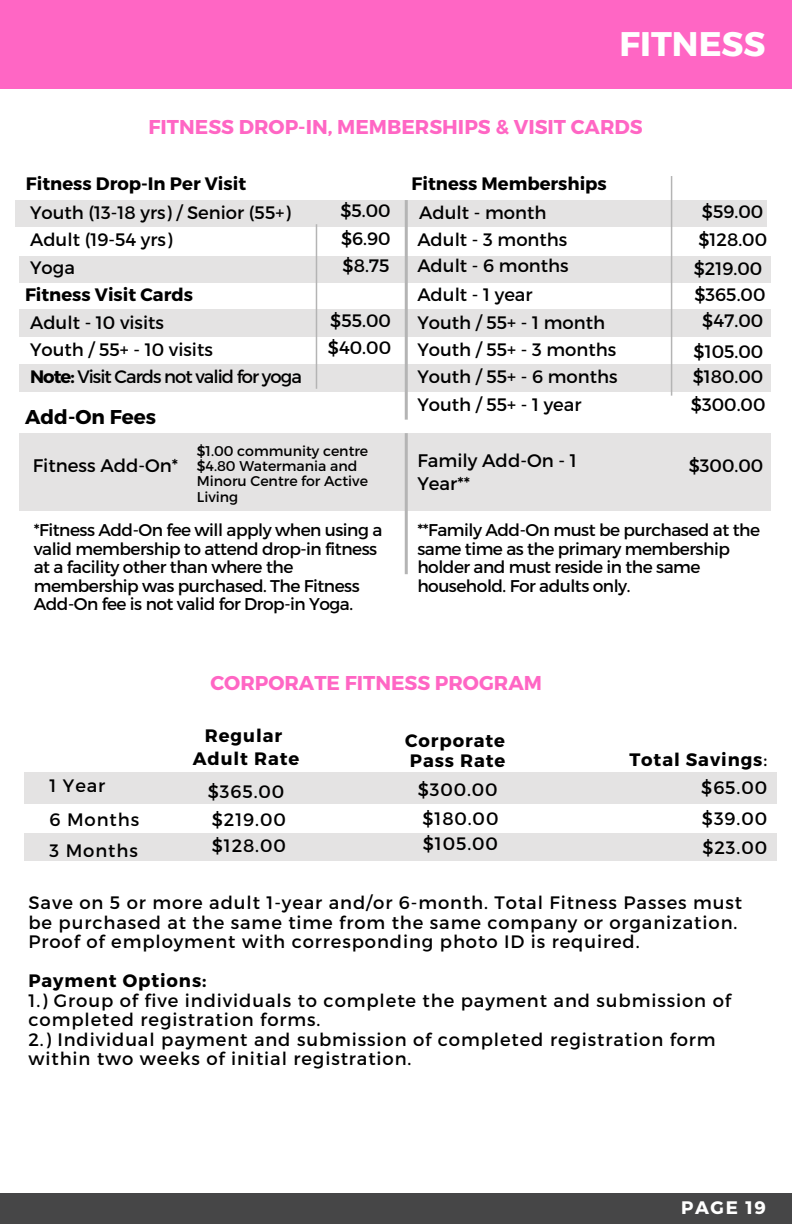
<style>
.page{position:relative;width:792px;height:1224px;background:#fff}
.page>*{position:absolute;margin:0;border:0;box-sizing:border-box;transform-origin:0 0}
.t1{font:34px "Kief Montaser Bold";color:#fff}
.t2{font:700 20px "Montserrat";color:#ff66c4}
.t3{font:700 20px "Montserrat";color:#000}
.t4{font:18.2px/22.8px "Montserrat";color:#000}
.t5{font:700 18.2px "Montserrat";letter-spacing:.09em;color:#fff}
.t6{font:18px/19.6px "Montserrat";letter-spacing:.05em;color:#000}
.t7{font:18px "Montserrat";color:#000}
.t8{font:700 18px/22.4px "Montserrat";letter-spacing:.05em;color:#000;text-align:center}
.t9{font:700 18px "Montserrat";color:#000}
.t10{font:18px "Montserrat";letter-spacing:-.055em;color:#000}
.t11{font:17px/18.4px "Montserrat";letter-spacing:-.03em;color:#000}
.t12{font:14.2px/15.4px "Montserrat";color:#000}
.s1{font-weight:700}
.s2{font-weight:400}
</style>
<div class="page">
<div style="left:15px;top:200px;width:752px;height:26px;background:#e4e3e3"></div>
<div style="left:19px;top:256px;width:752px;height:26px;background:#e4e3e3"></div>
<div style="left:19px;top:310px;width:752px;height:27px;background:#e4e3e3"></div>
<div style="left:19px;top:364px;width:752px;height:28px;background:#e4e3e3"></div>
<div style="left:19px;top:433px;width:752px;height:78px;background:#e4e3e3"></div>
<hr style="left:405px;top:200px;width:3px;height:220px;background:#b4b4b4">
<hr style="left:316px;top:224px;width:1px;height:165px;background:#b4b4b4">
<hr style="left:671px;top:176px;width:1px;height:220px;background:#b4b4b4">
<hr style="left:405px;top:433px;width:3px;height:141px;background:#b4b4b4">
<div style="left:0;top:0;width:792px;height:89px;background:#ff66c4"></div>
<div style="left:24px;top:772px;width:752px;height:89px;background:#e4e3e3"></div>
<div style="left:24px;top:805px;width:753px;height:28px;background:#fff"></div>
<div style="left:0;top:1193px;width:792px;height:31px;background:#464647"></div>
<h5 class="t1" style="left:620px;top:23px;width:147px">FITNESS</h5>
<p class="t2" style="left:149px;top:114px;width:496px">FITNESS DROP-IN, MEMBERSHIPS &amp; VISIT CARDS</p>
<p class="t9" style="left:26px;top:172px;width:222px">Fitness Drop-In Per Visit</p>
<h2 class="t9" style="left:412px;top:172px;width:197px">Fitness Memberships</h2>
<p class="t7" style="left:30px;top:201px;width:262px">Youth (13-18 yrs) / Senior (55+)</p>
<p class="t6" style="left:340px;top:200px;width:52px">$5.00</p>
<p class="t7" style="left:30px;top:228px;width:144px">Adult (19-54 yrs)</p>
<p class="t6" style="left:341px;top:228px;width:51px">$6.90</p>
<p class="t6" style="left:30px;top:257px;width:46px">Yoga</p>
<p class="t7" style="left:30px;top:310px;width:135px">Adult - 10 visits</p>
<p class="t7" style="left:30px;top:338px;width:184px">Youth / 55+ - 10 visits</p>
<p class="t7" style="left:419px;top:201px;width:129px">Adult - month</p>
<p class="t7" style="left:417px;top:228px;width:151px">Adult - 3 months</p>
<p class="t7" style="left:417px;top:254px;width:153px">Adult - 6 months</p>
<p class="t6" style="left:343px;top:255px;width:49px">$8.75</p>
<p class="t9" style="left:25px;top:282px;width:169px">Fitness Visit Cards</p>
<p class="t7" style="left:417px;top:283px;width:117px">Adult - 1 year</p>
<h6 class="t7" style="left:417px;top:310px;width:189px">Youth / 55+ - 1 month</h6>
<p class="t7" style="left:417px;top:338px;width:200px">Youth / 55+ - 3 months</p>
<p class="t7" style="left:417px;top:365px;width:202px">Youth / 55+ - 6 months</p>
<p class="t7" style="left:417px;top:393px;width:166px">Youth / 55+ - 1 year</p>
<p class="t6" style="left:330px;top:310px;width:62px">$55.00</p>
<p class="t6" style="left:328px;top:337px;width:65px">$40.00</p>
<p class="t10" style="left:30px;top:365px;width:273px"><span class="s1">Note:</span> Visit Cards not valid for yoga</p>
<h4 class="t3" style="left:25px;top:404px;width:132px">Add-On Fees</h4>
<p class="t4" style="left:33px;top:453px;width:147px">Fitness Add-On*</p>
<p class="t12" style="left:197px;top:442px;width:173px">$1.00 community centre</p>
<p class="t12" style="left:197px;top:458px;width:173px">$4.80 Watermania and<br>Minoru Centre for Active<br>Living</p>
<p class="t4" style="left:417px;top:449px;width:161px">Family Add-On - 1<br>Year**</p>
<h3 class="t6" style="left:702px;top:201px;width:63px">$59.00</h3>
<h6 class="t6" style="left:694px;top:257px;width:70px">$219.00</h6>
<h6 class="t6" style="left:694px;top:284px;width:73px">$365.00</h6>
<p class="t6" style="left:702px;top:309px;width:63px">$47.00</p>
<p class="t6" style="left:694px;top:341px;width:71px">$105.00</p>
<p class="t6" style="left:693px;top:366px;width:72px">$180.00</p>
<p class="t6" style="left:691px;top:394px;width:76px">$300.00</p>
<p class="t6" style="left:698px;top:229px;width:70px">$128.00</p>
<p class="t6" style="left:689px;top:455px;width:76px">$300.00</p>
<p class="t11" style="left:34px;top:520px;width:350px">*Fitness Add-On fee will apply when using a valid membership to attend drop-in fitness at a facility other than where the membership was purchased. The Fitness Add-On fee is not valid for Drop-in Yoga.</p>
<h5 class="t11" style="left:417px;top:520px;width:344px">**Family Add-On must be purchased at the same time as the primary membership holder and must reside in the same household. For adults only.</h5>
<p class="t6" style="left:50px;top:775px;width:57px">1 Year</p>
<p class="t6" style="left:50px;top:809px;width:91px">6 Months</p>
<p class="t6" style="left:50px;top:840px;width:90px">3 Months</p>
<h5 class="t2" style="left:210px;top:670px;width:333px">CORPORATE FITNESS PROGRAM</h5>
<p class="t8" style="left:193px;top:724px;width:108px">Regular<br>Adult Rate</p>
<p class="t6" style="left:208px;top:781px;width:78px">$365.00</p>
<p class="t6" style="left:212px;top:809px;width:75px">$219.00</p>
<p class="t6" style="left:212px;top:835px;width:76px">$128.00</p>
<h3 class="t8" style="left:405px;top:730px;width:102px;line-height:20px;text-align:left">Corporate<br>Pass Rate</h3>
<h4 class="t6" style="left:418px;top:779px;width:81px">$300.00</h4>
<h5 class="t6" style="left:422px;top:808px;width:78px">$180.00</h5>
<h5 class="t6" style="left:423px;top:833px;width:77px">$105.00</h5>
<p class="t8" style="left:629px;top:748px;width:139px">Total Savings<span class="s2">:</span></p>
<p class="t6" style="left:701px;top:777px;width:67px">$65.00</p>
<p class="t6" style="left:702px;top:808px;width:67px">$39.00</p>
<p class="t6" style="left:702px;top:837px;width:66px">$23.00</p>
<h4 class="t6" style="left:28px;top:892px;width:715px">Save on 5 or more adult 1-year and/or 6-month. Total Fitness Passes must be purchased at the same time from the same company or organization.<br>Proof of employment with corresponding photo ID is required.</h4>
<h5 class="t8" style="left:28px;top:969px;width:179px">Payment Options:</h5>
<h5 class="t6" style="left:28px;top:990px;width:704px">1.) Group of five individuals to complete the payment and submission of completed registration forms.</h5>
<h5 class="t6" style="left:28px;top:1029px;width:689px">2.) Individual payment and submission of completed registration form within two weeks of initial registration.</h5>
<p class="t5" style="left:681px;top:1196px;width:86px">PAGE 19</p>
</div>
